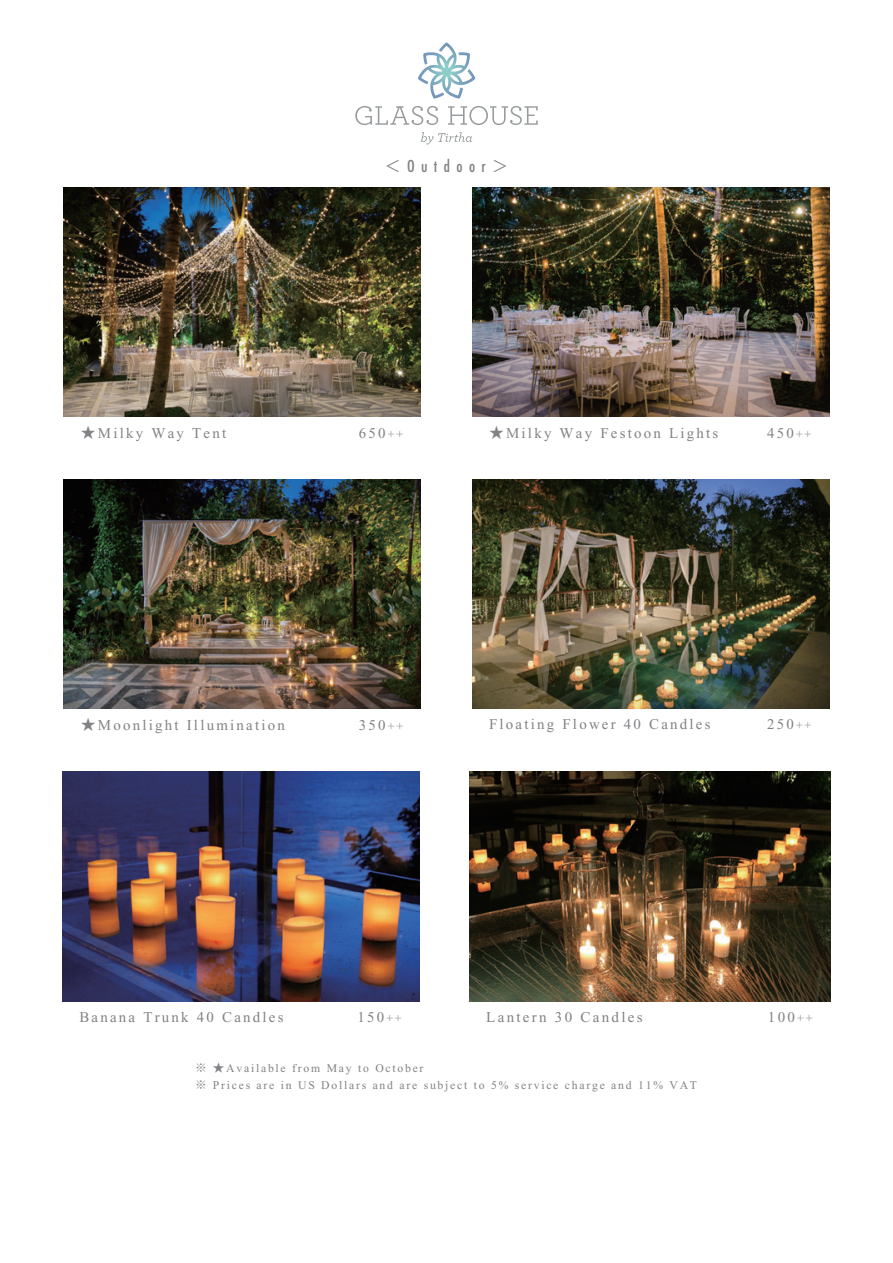
<style>
.page{position:relative;width:893px;height:1263px;background:#fff}
.page>*{position:absolute;margin:0;border:0;box-sizing:border-box;transform-origin:0 0}
.t1{font:500 condensed 15.9px "Futura";letter-spacing:.4em;color:#808285}
.t2{font:15px "Times New Roman";letter-spacing:.15em;color:#808285}
.t3{font:14.85px "Times New Roman";letter-spacing:.15em;color:#808285}
.t4{font:11.7px/17px "Times New Roman";letter-spacing:.15em;color:#808285}
.s1{font-family:"Koz Go Pr 6 N";font-weight:400;font-stretch:normal}
.s2{font-family:"Koz Go Pr 6 N"}
.s3{font-size:11.85px}
.s4{font-size:12px}
</style>
<div class="page">
<img style="left:62px;top:772px;width:358px;height:229px">
<img style="left:469px;top:771px;width:362px;height:230px">
<img style="left:472px;top:479px;width:357px;height:230px">
<img style="left:64px;top:187px;width:357px;height:230px">
<img style="left:472px;top:187px;width:357px;height:230px">
<img style="left:64px;top:479px;width:357px;height:230px">
<svg style="left:418px;top:43px;width:57px;height:56px"></svg>
<svg style="left:421px;top:132px;width:51px;height:13px"></svg>
<svg style="left:355px;top:106px;width:183px;height:19px"></svg>
<p class="t1" style="left:385px;top:156px;width:125px"><span class="s1">＜</span>Outdoor<span class="s1">＞</span></p>
<p class="t3" style="left:81px;top:425px;width:147px"><span class="s2">★</span>Milky Way Tent</p>
<p class="t3" style="left:359px;top:425px;width:46px">650<span class="s3">++</span></p>
<p class="t3" style="left:489px;top:425px;width:231px"><span class="s2">★</span>Milky Way Festoon Lights</p>
<p class="t3" style="left:767px;top:425px;width:46px">450<span class="s3">++</span></p>
<p class="t3" style="left:81px;top:717px;width:206px"><span class="s2">★</span>Moonlight Illumination</p>
<p class="t3" style="left:359px;top:717px;width:46px">350<span class="s3">++</span></p>
<p class="t3" style="left:489px;top:716px;width:223px">Floating Flower 40 Candles</p>
<p class="t3" style="left:767px;top:716px;width:46px">250<span class="s3">++</span></p>
<p class="t3" style="left:79px;top:1008px;width:206px">Banana Trunk 40 Candles</p>
<p class="t3" style="left:357px;top:1008px;width:46px">150<span class="s3">++</span></p>
<p class="t2" style="left:486px;top:1008px;width:158px">Lantern 30 Candles</p>
<p class="t2" style="left:768px;top:1008px;width:46px">100<span class="s4">++</span></p>
<p class="t4" style="left:195px;top:1060px;width:503px"><span class="s2">※ ★</span>Available from May to October<br><span class="s2">※</span> Prices are in US Dollars and are subject to 5% service charge and 11% VAT</p>
</div>
